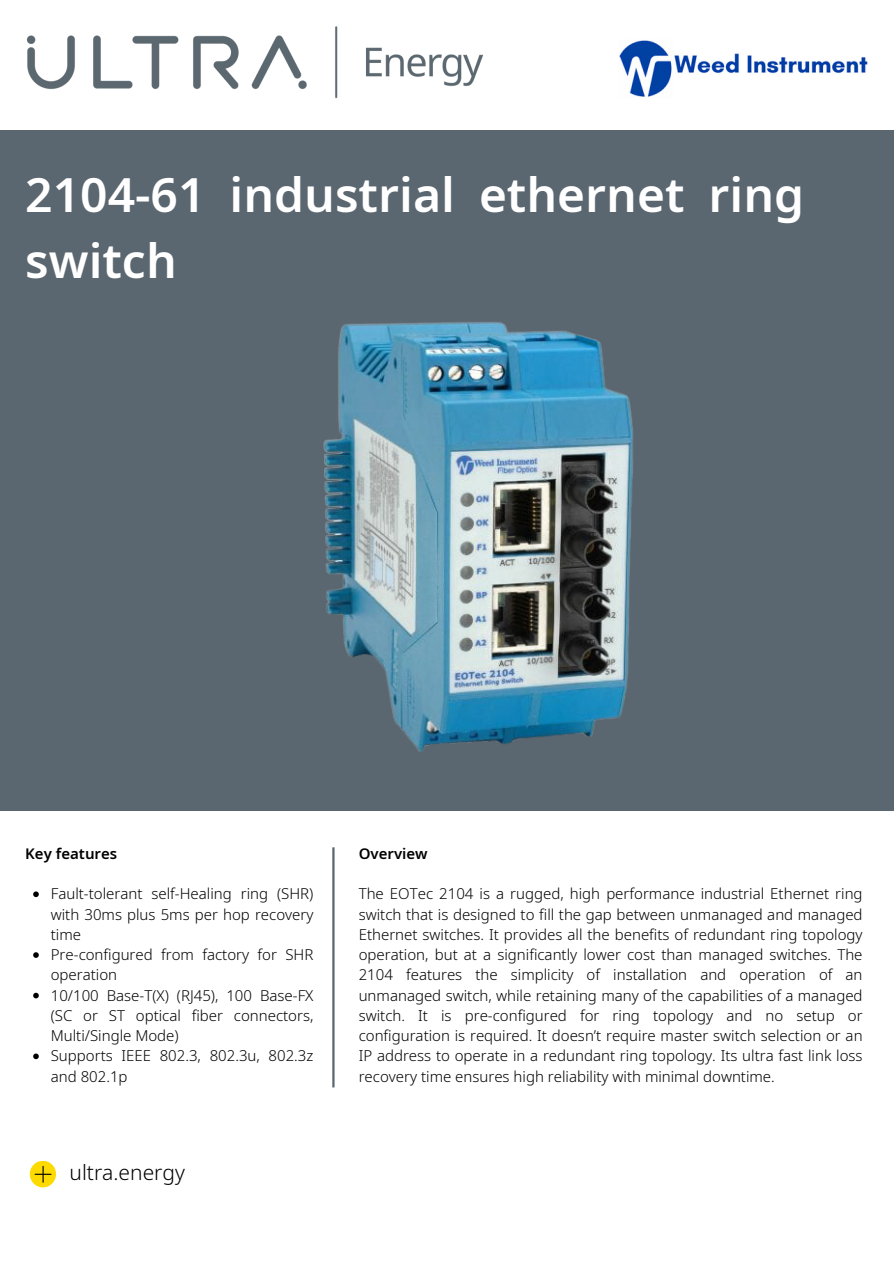
<style>
.page{position:relative;width:894px;height:1264px;background:#fff}
.page>*{position:absolute;margin:0;border:0;box-sizing:border-box;transform-origin:0 0}
.t1{font:600 48px/66.3px "Noto Sans";color:#fff}
.t2{font:300 21px "Noto Sans";color:#000}
.t3{font:300 15px/20.2px "Noto Sans";color:#000;text-align:justify}
.t4{font:600 15px "Noto Sans";color:#000}
</style>
<div class="page">
<hr style="left:332px;top:847px;width:2px;height:240px;background:#5b6770">
<svg style="left:30px;top:1160px;width:26px;height:27px"></svg>
<svg style="left:35px;top:1165px;width:17px;height:17px"></svg>
<div style="left:0;top:130px;width:893px;height:681px;background:#5b6770"></div>
<img style="left:27px;top:26px;width:456px;height:73px">
<img style="left:619px;top:40px;width:249px;height:57px">
<img style="left:323px;top:322px;width:310px;height:430px">
<svg style="left:33px;top:891px;width:6px;height:6px"></svg>
<svg style="left:33px;top:952px;width:6px;height:5px"></svg>
<svg style="left:33px;top:992px;width:6px;height:6px"></svg>
<svg style="left:33px;top:1053px;width:6px;height:6px"></svg>
<p class="t1" style="left:25px;top:160px;width:780px">2104-61 industrial ethernet ring switch</p>
<p class="t4" style="left:25px;top:842px;width:93px">Key features</p>
<p class="t3" style="left:51px;top:883px;width:264px">Fault-tolerant self-Healing ring (SHR) with 30ms plus 5ms per hop recovery time</p>
<p class="t3" style="left:51px;top:944px;width:264px">Pre-configured from factory for SHR operation</p>
<h3 class="t3" style="left:51px;top:984px;width:264px">10/100 Base-T(X) (RJ45), 100 Base-FX (SC or ST optical fiber connectors, Multi/Single Mode)</h3>
<p class="t3" style="left:51px;top:1045px;width:264px">Supports IEEE 802.3, 802.3u, 802.3z and 802.1p</p>
<p class="t2" style="left:69px;top:1157px;width:117px">ultra.energy</p>
<p class="t4" style="left:358px;top:842px;width:70px">Overview</p>
<h3 class="t3" style="left:358px;top:883px;width:505px">The EOTec 2104 is a rugged, high performance industrial Ethernet ring switch that is designed to fill the gap between unmanaged and managed Ethernet switches. It provides all the benefits of redundant ring topology operation, but at a significantly lower cost than managed switches. The 2104 features the simplicity of installation and operation of an unmanaged switch, while retaining many of the capabilities of a managed switch. It is pre-configured for ring topology and no setup or configuration is required. It doesn’t require master switch selection or an IP address to operate in a redundant ring topology. Its ultra fast link loss recovery time ensures high reliability with minimal downtime.</h3>
</div>
